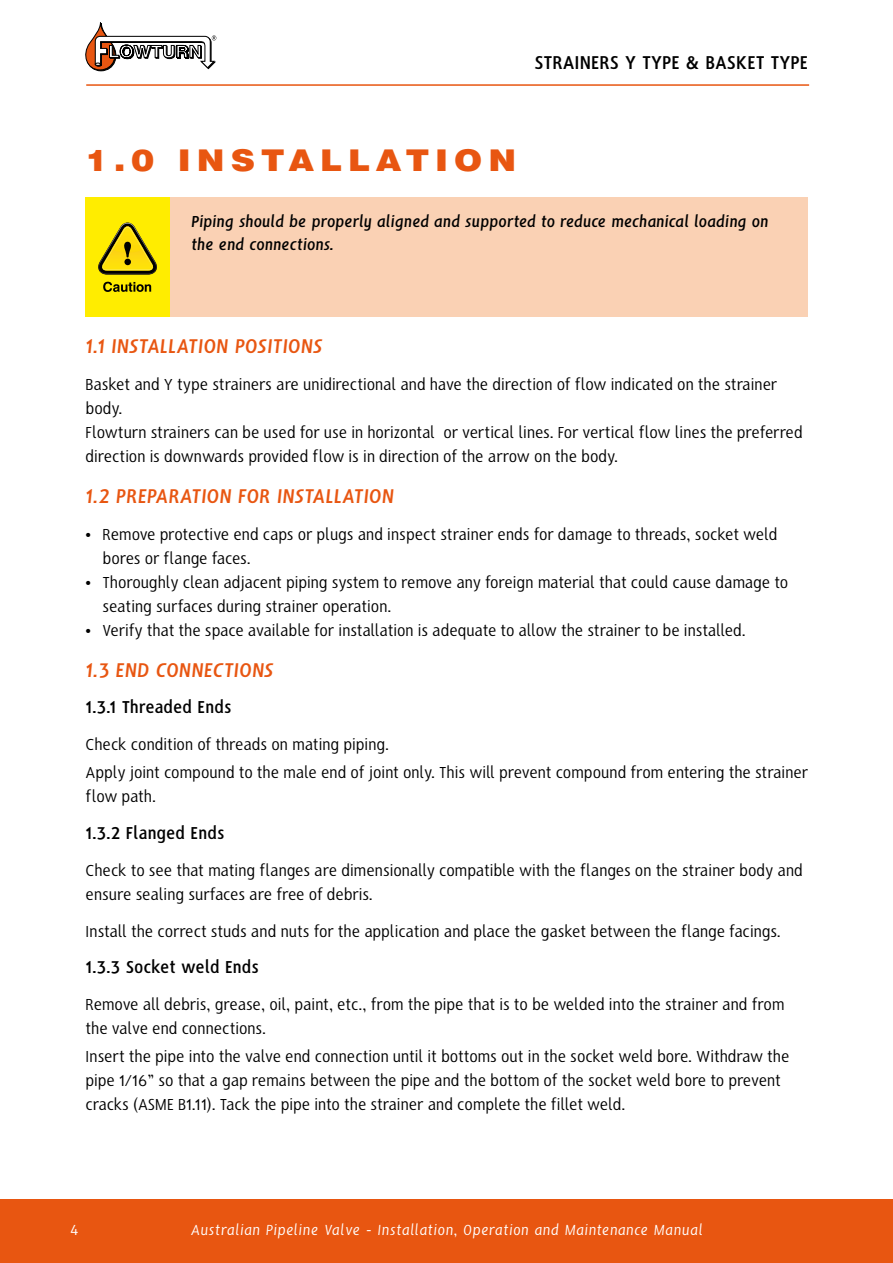
<style>
.page{position:relative;width:893px;height:1263px;background:#fff}
.page>*{position:absolute;margin:0;border:0;box-sizing:border-box;transform-origin:0 0}
.t1{font:900 30px "Swiss 721 BT";letter-spacing:.18em;color:#e85611;scale:1.14 1}
.t2{font:italic 700 22.5px "HS Sans";letter-spacing:.005em;color:#e85611}
.t3{font:700 21px "HS Sans";letter-spacing:-.005em;color:#000}
.t4{font:700 19.5px "HS Sans";letter-spacing:-.01em;color:#000}
.t5{font:18px/24px "HS Sans";letter-spacing:-.005em;color:#000}
.t6{font:italic 700 18px/22.5px "HS Sans";color:#000}
.t7{font:italic 16.5px "HS Sans";letter-spacing:.035em;color:#fff}
.t8{font:16.5px "HS Sans";color:#fff}
</style>
<div class="page">
<hr style="left:86px;top:84px;width:723px;height:2px;background:#e85611">
<div style="left:0;top:1199px;width:893px;height:64px;background:#e85611"></div>
<svg style="left:86px;top:23px;width:130px;height:48px"></svg>
<div style="left:85px;top:197px;width:85px;height:119px;background:#ffed00"></div>
<svg style="left:98px;top:223px;width:59px;height:52px"></svg>
<svg style="left:103px;top:282px;width:48px;height:10px"></svg>
<div style="left:170px;top:197px;width:638px;height:119px;background:#fad1b4"></div>
<p class="t3" style="left:534px;top:51px;width:276px">STRAINERS Y TYPE &amp; BASKET TYPE</p>
<h1 class="t1" style="left:86px;top:142px;width:379px">1.0 INSTALLATION</h1>
<p class="t6" style="left:191px;top:211px;width:579px">Piping should be properly aligned and supported to reduce mechanical loading on the end connections.</p>
<p class="t2" style="left:86px;top:334px;width:239px">1.1 INSTALLATION POSITIONS</p>
<p class="t5" style="left:86px;top:373px;width:719px">Basket and Y type strainers are unidirectional and have the direction of flow indicated on the strainer body.<br>Flowturn strainers can be used for use in horizontal or vertical lines. For vertical flow lines the preferred direction is downwards provided flow is in direction of the arrow on the body.</p>
<p class="t2" style="left:86px;top:484px;width:310px">1.2 PREPARATION FOR INSTALLATION</p>
<p class="t5" style="left:103px;top:522px;width:676px;text-indent:-17px">• Remove protective end caps or plugs and inspect strainer ends for damage to threads, socket weld bores or flange faces.</p>
<p class="t5" style="left:103px;top:570px;width:687px;text-indent:-17px">• Thoroughly clean adjacent piping system to remove any foreign material that could cause damage to seating surfaces during strainer operation.</p>
<p class="t5" style="left:86px;top:618px;width:662px">• Verify that the space available for installation is adequate to allow the strainer to be installed.</p>
<p class="t2" style="left:86px;top:658px;width:190px">1.3 END CONNECTIONS</p>
<p class="t4" style="left:86px;top:697px;width:148px">1.3.1 Threaded Ends</p>
<p class="t5" style="left:86px;top:731px;width:724px;line-height:28.2px">Check condition of threads on mating piping.<br>Apply joint compound to the male end of joint only. This will prevent compound from entering the strainer</p>
<p class="t5" style="left:86px;top:785px;width:72px">flow path.</p>
<p class="t4" style="left:86px;top:823px;width:140px">1.3.2 Flanged Ends</p>
<p class="t5" style="left:86px;top:859px;width:719px">Check to see that mating flanges are dimensionally compatible with the flanges on the strainer body and ensure sealing surfaces are free of debris.</p>
<p class="t5" style="left:86px;top:919px;width:697px">Install the correct studs and nuts for the application and place the gasket between the flange facings.</p>
<p class="t4" style="left:86px;top:957px;width:175px">1.3.3 Socket weld Ends</p>
<p class="t5" style="left:86px;top:993px;width:700px">Remove all debris, grease, oil, paint, etc., from the pipe that is to be welded into the strainer and from the valve end connections.</p>
<p class="t5" style="left:86px;top:1045px;width:705px">Insert the pipe into the valve end connection until it bottoms out in the socket weld bore. Withdraw the pipe 1/16” so that a gap remains between the pipe and the bottom of the socket weld bore to prevent cracks (ASME B1.11). Tack the pipe into the strainer and complete the fillet weld.</p>
<p class="t8" style="left:70px;top:1222px;width:10px">4</p>
<p class="t7" style="left:191px;top:1222px;width:513px">Australian Pipeline Valve - Installation, Operation and Maintenance Manual</p>
</div>
